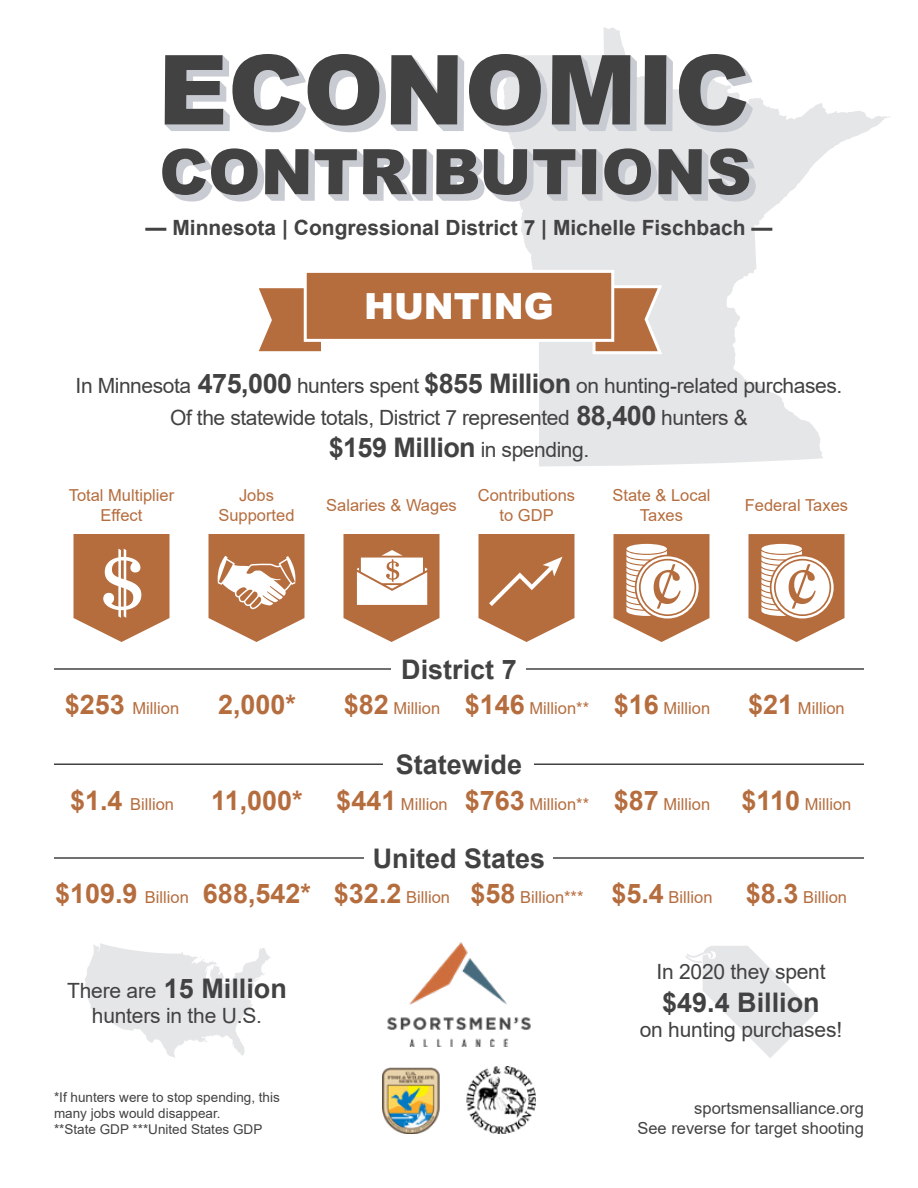
<style>
.page{position:relative;width:918px;height:1188px;background:#fff}
.page>*{position:absolute;margin:0;border:0;box-sizing:border-box;transform-origin:0 0}
.t1{font:900 36px "Arial";color:#fff}
.t2{font:700 27px "Arial";color:#424243}
.t3{font:700 27px "Arial";letter-spacing:-.02em;color:#424243}
.t4{font:700 27px "Arial";color:#b56d3e}
.t5{font:21px/32.4px "Arial";letter-spacing:-.02em;color:#424243;text-align:center}
.t6{font:700 21px "Arial";color:#424243}
.t7{font:16.5px/19.8px "Arial";color:#b56d3e;text-align:center}
.t8{font:16.5px/19.8px "Arial";color:#424243;text-align:right}
.t9{font:13.5px/16.2px "Arial";color:#424243}
.s1{font-weight:700;font-size:27px}
.s2{font-weight:400;font-size:21px}
</style>
<div class="page">
<svg style="left:508px;top:27px;width:383px;height:440px"></svg>
<svg style="left:85px;top:943px;width:185px;height:115px"></svg>
<svg style="left:685px;top:946px;width:130px;height:112px"></svg>
<img style="left:387px;top:942px;width:144px;height:105px">
<svg style="left:259px;top:268px;width:406px;height:89px"></svg>
<svg style="left:74px;top:534px;width:96px;height:108px"></svg>
<svg style="left:344px;top:534px;width:96px;height:108px"></svg>
<svg style="left:208px;top:534px;width:96px;height:108px"></svg>
<hr style="left:54px;top:857px;width:810px;height:2px;background:#424243">
<hr style="left:54px;top:763px;width:810px;height:2px;background:#424243">
<div style="left:384px;top:751px;width:150px;height:27px;background:#fff"></div>
<div style="left:364px;top:844px;width:190px;height:28px;background:#fff"></div>
<svg style="left:478px;top:534px;width:96px;height:108px;background:#c1845d"></svg>
<svg style="left:614px;top:534px;width:96px;height:108px"></svg>
<svg style="left:748px;top:534px;width:96px;height:108px"></svg>
<img style="left:382px;top:1067px;width:58px;height:67px">
<img style="left:466px;top:1066px;width:70px;height:68px">
<svg style="left:165px;top:54px;width:472px;height:78px"></svg>
<svg style="left:644px;top:55px;width:29px;height:76px;background:#6f7072"></svg>
<svg style="left:679px;top:54px;width:74px;height:78px"></svg>
<svg style="left:162px;top:148px;width:594px;height:54px;background:#939496"></svg>
<hr style="left:54px;top:668px;width:810px;height:2px;background:#424243">
<div style="left:392px;top:656px;width:134px;height:26px;background:#fff"></div>
<p class="t6" style="left:146px;top:213px;width:628px">— Minnesota | Congressional District 7 | Michelle Fischbach —</p>
<h1 class="t1" style="left:364px;top:280px;width:191px">HUNTING</h1>
<p class="t5" style="left:76px;top:369px;width:768px">In Minnesota <span class="s1">475,000</span> hunters spent <span class="s1">$855 Million</span> on hunting-related purchases.<br>Of the statewide totals, District 7 represented <span class="s1">88,400</span> hunters &amp;</p>
<h2 class="t3" style="left:329px;top:429px;width:262px">$159 Million <span class="s2">in spending.</span></h2>
<p class="t7" style="left:69px;top:485px;width:107px">Total Multiplier<br>Effect</p>
<p class="t7" style="left:218px;top:485px;width:78px">Jobs<br>Supported</p>
<p class="t7" style="left:326px;top:495px;width:132px">Salaries &amp; Wages</p>
<p class="t7" style="left:478px;top:485px;width:99px">Contributions to GDP</p>
<p class="t7" style="left:612px;top:485px;width:100px">State &amp; Local<br>Taxes</p>
<p class="t7" style="left:745px;top:495px;width:105px">Federal Taxes</p>
<h2 class="t2" style="left:401px;top:650px;width:117px">District 7</h2>
<p class="t7" style="left:65px;top:698px;width:116px"><span class="s1">$253</span> Million</p>
<h2 class="t4" style="left:218px;top:685px;width:80px">2,000*</h2>
<p class="t7" style="left:344px;top:698px;width:368px"><span class="s1">$82</span> Million <span class="s1">$146</span> Million** <span class="s1">$16</span> Million</p>
<p class="t7" style="left:748px;top:698px;width:98px"><span class="s1">$21</span> Million</p>
<h2 class="t2" style="left:396px;top:746px;width:128px">Statewide</h2>
<p class="t7" style="left:70px;top:794px;width:106px"><span class="s1">$1.4</span> Billion</p>
<p class="t7" style="left:211px;top:794px;width:642px"><span class="s1">11,000* $441</span> Million <span class="s1">$763</span> Million** <span class="s1">$87</span> Million <span class="s1">$110</span> Million</p>
<h2 class="t2" style="left:373px;top:839px;width:174px">United States</h2>
<p class="t7" style="left:55px;top:887px;width:793px"><span class="s1">$109.9</span> Billion <span class="s1">688,542* $32.2</span> Billion <span class="s1">$58</span> Billion*** <span class="s1">$5.4</span> Billion <span class="s1">$8.3</span> Billion</p>
<h2 class="t2" style="left:67px;top:969px;width:221px"><span class="s2">There are</span> 15 Million</h2>
<p class="t5" style="left:92px;top:999px;width:172px">hunters in the U.S.</p>
<p class="t9" style="left:54px;top:1089px;width:227px">*If hunters were to stop spending, this many jobs would disappear.<br>**State GDP ***United States GDP</p>
<p class="t5" style="left:656px;top:956px;width:171px">In 2020 they spent</p>
<h2 class="t2" style="left:662px;top:983px;width:159px">$49.4 Billion</h2>
<p class="t5" style="left:640px;top:1013px;width:204px">on hunting purchases!</p>
<p class="t8" style="left:637px;top:1098px;width:228px">sportsmensalliance.org<br>See reverse for target shooting</p>
</div>
